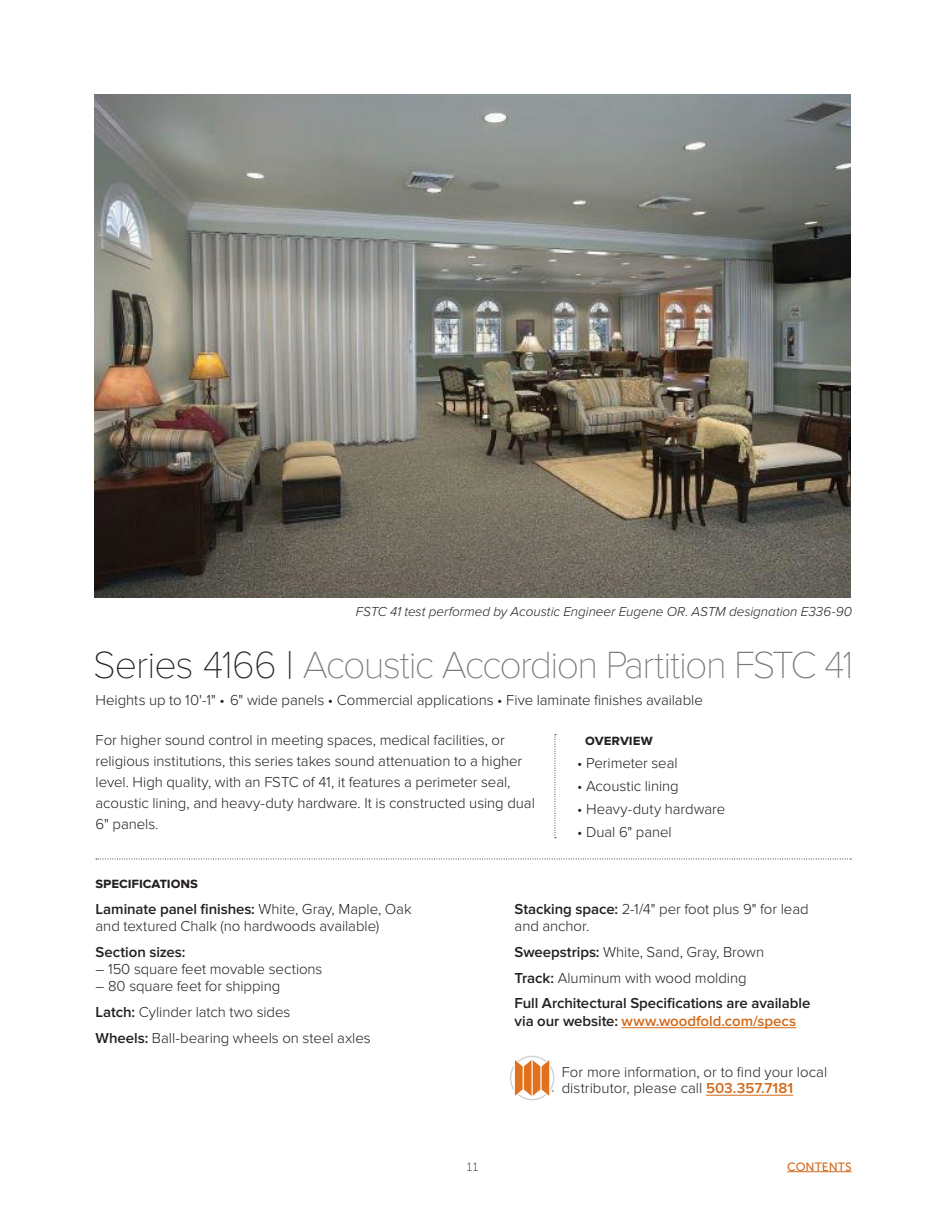
<style>
.page{position:relative;width:945px;height:1215px;background:#fff}
.page>*{position:absolute;margin:0;border:0;box-sizing:border-box;transform-origin:0 0}
.t1{font:100 39.3px "Proxima Nova T";letter-spacing:-.04em;color:#76787b}
.t2{font:300 15px/21px "Proxima Nova";letter-spacing:-.005em;color:#231f20}
.t3{font:600 15px/26px "Proxima Nova";letter-spacing:-.005em;color:#231f20}
.t4{font:600 15px "Proxima Nova";letter-spacing:-.005em;color:#d3691a}
.t5{font:700 15px "Proxima Nova";color:#231f20}
.t6{font:italic 300 13.5px "Proxima Nova";letter-spacing:-.005em;color:#231f20}
.t7{font:12px "Museo Sans 500";letter-spacing:.005em;color:#d3691a}
.t8{font:12px "Museo Sans 100";color:#231f20}
.s1{color:#231f20}
.s2{font-weight:700}
.s3{font-weight:300}
.s4{font-weight:600}
.s5{font-weight:600;color:#d3691a}
</style>
<div class="page">
<hr style="left:787px;top:1171px;width:65px;height:1px;background:#d3691a">
<img style="left:94px;top:94px;width:756px;height:503px">
<hr style="left:622px;top:1027px;width:174px;height:1px;background:#d3691a">
<svg style="left:96px;top:859px;width:755px;height:1px"></svg>
<svg style="left:555px;top:734px;width:1px;height:104px"></svg>
<hr style="left:706px;top:1095px;width:87px;height:1px;background:#d3691a">
<svg style="left:510px;top:1056px;width:44px;height:44px"></svg>
<p class="t6" style="left:356px;top:604px;width:498px">FSTC 41 test performed by Acoustic Engineer Eugene OR. ASTM designation E336-90</p>
<h1 class="t1" style="left:93px;top:642px;width:762px"><span class="s1">Series 4166 |</span> Acoustic Accordion Partition FSTC 41</h1>
<p class="t2" style="left:96px;top:689px;width:609px">Heights up to 10'-1" • 6" wide panels • Commercial applications • Five laminate finishes available</p>
<p class="t2" style="left:96px;top:729px;width:441px">For higher sound control in meeting spaces, medical facilities, or religious institutions, this series takes sound attenuation to a higher level. High quality, with an FSTC of 41, it features a perimeter seal, acoustic lining, and heavy-duty hardware. It is constructed using dual 6" panels.</p>
<p class="t5" style="left:585px;top:731px;width:69px">overview</p>
<p class="t2" style="left:577px;top:752px;width:102px">• Perimeter seal</p>
<p class="t2" style="left:577px;top:775px;width:103px">• Acoustic lining</p>
<p class="t2" style="left:577px;top:798px;width:150px">• Heavy-duty hardware</p>
<p class="t2" style="left:577px;top:821px;width:96px">• Dual 6" panel</p>
<p class="t3" style="left:96px;top:870px;width:318px"><span class="s2">specifications<br></span>Laminate panel finishes: <span class="s3">White, Gray, Maple, Oak</span></p>
<p class="t2" style="left:96px;top:915px;width:285px">and textured Chalk (no hardwoods available)</p>
<p class="t3" style="left:96px;top:939px;width:91px">Section sizes:</p>
<p class="t2" style="left:96px;top:959px;width:228px">– 150 square feet movable sections</p>
<p class="t2" style="left:96px;top:973px;width:277px;line-height:26px">– 80 square feet for shipping<br><span class="s4">Latch:</span> Cylinder latch two sides<br><span class="s4">Wheels:</span> Ball-bearing wheels on steel axles</p>
<p class="t2" style="left:515px;top:900px;width:296px;line-height:17.2px"><span class="s4">Stacking space:</span> 2-1/4" per foot plus 9" for lead and anchor.</p>
<p class="t3" style="left:515px;top:939px;width:297px">Sweepstrips: <span class="s3">White, Sand, Gray, Brown<br></span>Track: <span class="s3">Aluminum with wood molding<br></span>Full Architectural Specifications are available</p>
<p class="t4" style="left:515px;top:1012px;width:283px"><span class="s1">via our website:</span> www.woodfold.com/specs</p>
<p class="t2" style="left:562px;top:1064px;width:267px;line-height:16.5px">For more information, or to find your local distributor, please call <span class="s5">503.357.7181</span></p>
<p class="t8" style="left:467px;top:1160px;width:13px">11</p>
<p class="t7" style="left:787px;top:1160px;width:66px">CONTENTS</p>
</div>
